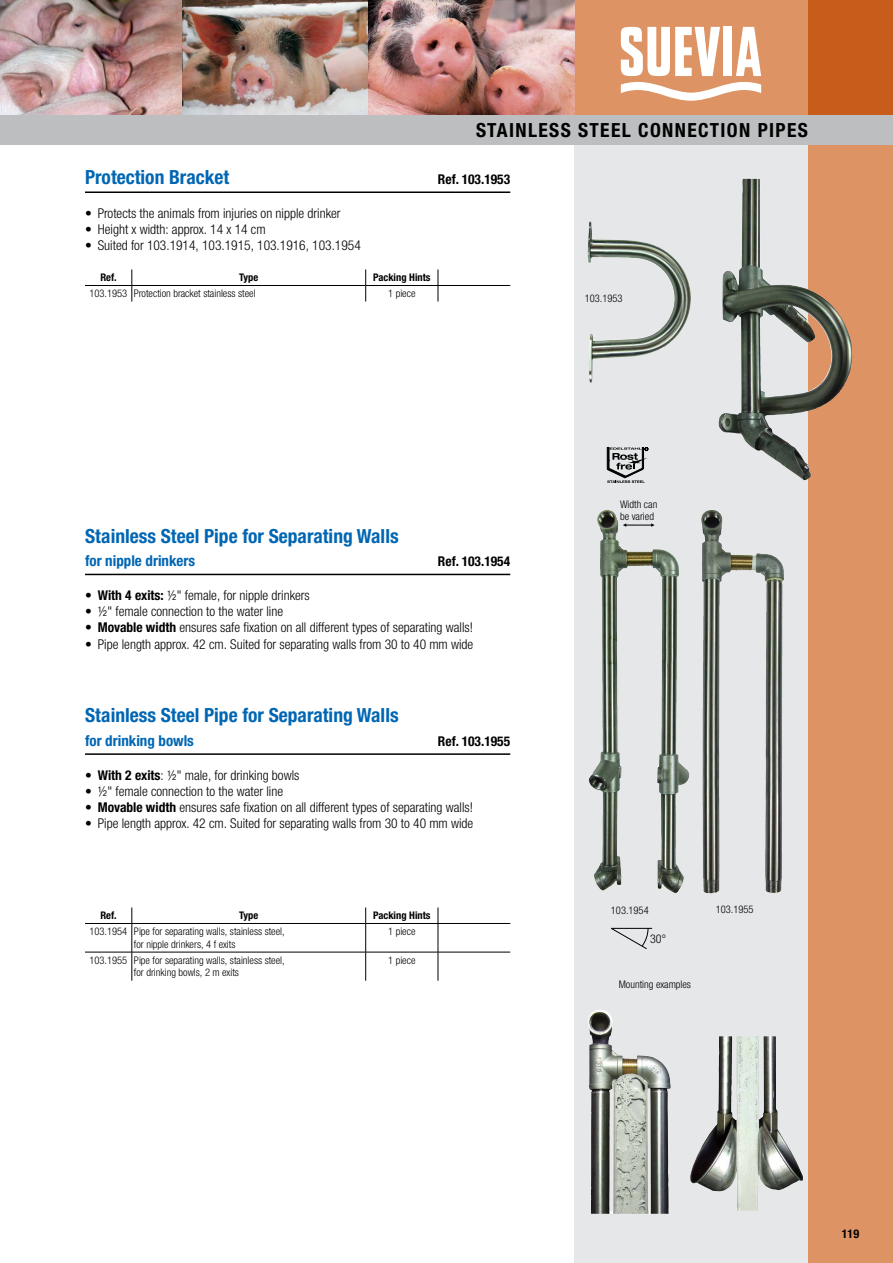
<style>
.page{position:relative;width:893px;height:1263px;background:#fff}
.page>*{position:absolute;margin:0;border:0;box-sizing:border-box;transform-origin:0 0}
.t1{font:700 condensed 19.5px "Helvetica Neue LTW1 G";color:#0066b3}
.t2{font:700 condensed 19.5px "Helvetica Neue LTW1 G";letter-spacing:.07em;color:#000}
.t3{font:700 condensed 15px "Helvetica Neue LTW1 G";color:#0066b3}
.t4{font:300 condensed 13.5px "Helvetica Neue LTW1 G";color:#000}
.t5{font:700 condensed 13.5px "Helvetica Neue LTW1 G";color:#000}
.t6{font:700 condensed 12px "Helvetica Neue LTW1 G";color:#000}
.t7{font:300 condensed 12px "Helvetica Neue LTW1 G";color:#000}
.t8{font:300 condensed 10.5px/12.6px "Helvetica Neue LTW1 G";color:#000;text-align:center}
.t9{font:700 condensed 10.5px "Helvetica Neue LTW1 G";color:#000}
.s1{font-weight:700}
</style>
<div class="page">
<img style="left:0;top:0;width:364px;height:115px">
<div style="left:574px;top:0;width:319px;height:1263px;background:#e6e7e8"></div>
<div style="left:574px;top:0;width:234px;height:115px;background:#dd9364"></div>
<div style="left:808px;top:115px;width:85px;height:1148px;background:#dd9364"></div>
<div style="left:808px;top:0;width:85px;height:115px;background:#c85c1a"></div>
<img style="left:364px;top:0;width:210px;height:115px">
<div style="left:724px;top:27px;width:8px;height:49px;background:#fff"></div>
<svg style="left:736px;top:27px;width:25px;height:49px"></svg>
<svg style="left:621px;top:27px;width:99px;height:49px"></svg>
<svg style="left:621px;top:82px;width:140px;height:19px"></svg>
<div style="left:0;top:115px;width:893px;height:30px;background:#bcbec0"></div>
<img style="left:587px;top:222px;width:87px;height:161px">
<img style="left:719px;top:192px;width:122px;height:289px">
<img style="left:589px;top:510px;width:100px;height:383px">
<img style="left:690px;top:1036px;width:113px;height:175px">
<img style="left:701px;top:510px;width:83px;height:383px">
<img style="left:588px;top:1010px;width:83px;height:204px">
<svg style="left:607px;top:447px;width:41px;height:36px"></svg>
<svg style="left:623px;top:523px;width:32px;height:4px"></svg>
<hr style="left:85px;top:191px;width:425px;height:2px;background:#000">
<hr style="left:85px;top:574px;width:425px;height:1px;background:#000">
<hr style="left:85px;top:753px;width:425px;height:2px;background:#000">
<hr style="left:611px;top:928px;width:41px;height:1px;background:#000">
<svg style="left:611px;top:927px;width:38px;height:22px"></svg>
<hr style="left:85px;top:285px;width:47px;height:1px;background:#000">
<hr style="left:132px;top:285px;width:234px;height:1px;background:#000">
<svg style="left:132px;top:269px;width:1px;height:32px"></svg>
<hr style="left:366px;top:285px;width:72px;height:1px;background:#000">
<svg style="left:365px;top:269px;width:1px;height:32px"></svg>
<hr style="left:438px;top:285px;width:72px;height:1px;background:#000">
<svg style="left:438px;top:269px;width:1px;height:32px"></svg>
<hr style="left:85px;top:923px;width:47px;height:1px;background:#000">
<hr style="left:132px;top:923px;width:234px;height:1px;background:#000">
<hr style="left:366px;top:923px;width:72px;height:1px;background:#000">
<hr style="left:438px;top:923px;width:72px;height:1px;background:#000">
<hr style="left:85px;top:952px;width:47px;height:1px;background:#000">
<hr style="left:132px;top:952px;width:234px;height:1px;background:#000">
<svg style="left:132px;top:907px;width:1px;height:74px"></svg>
<hr style="left:366px;top:952px;width:72px;height:1px;background:#000">
<svg style="left:365px;top:907px;width:1px;height:74px"></svg>
<hr style="left:438px;top:952px;width:72px;height:1px;background:#000">
<svg style="left:438px;top:907px;width:1px;height:74px"></svg>
<h1 class="t2" style="left:476px;top:118px;width:333px">STAINLESS STEEL CONNECTION PIPES</h1>
<h1 class="t1" style="left:85px;top:165px;width:146px">Protection Bracket</h1>
<p class="t5" style="left:438px;top:171px;width:74px">Ref. 103.1953</p>
<p class="t4" style="left:85px;top:205px;width:257px">• Protects the animals from injuries on nipple drinker</p>
<p class="t4" style="left:85px;top:221px;width:182px">• Height x width: approx. 14 x 14 cm</p>
<p class="t4" style="left:85px;top:237px;width:277px">• Suited for 103.1914, 103.1915, 103.1916, 103.1954</p>
<p class="t9" style="left:100px;top:271px;width:18px">Ref.</p>
<p class="t9" style="left:239px;top:271px;width:21px">Type</p>
<p class="t9" style="left:373px;top:271px;width:59px">Packing Hints</p>
<p class="t8" style="left:90px;top:287px;width:168px">103.1953 Protection bracket stainless steel</p>
<p class="t8" style="left:388px;top:287px;width:29px">1 piece</p>
<p class="t8" style="left:585px;top:292px;width:39px">103.1953</p>
<h1 class="t1" style="left:85px;top:524px;width:315px">Stainless Steel Pipe for Separating Walls</h1>
<p class="t3" style="left:85px;top:552px;width:112px">for nipple drinkers</p>
<p class="t5" style="left:438px;top:553px;width:74px">Ref. 103.1954</p>
<p class="t4" style="left:85px;top:587px;width:226px">• <span class="s1">With 4 exits:</span> ½" female, for nipple drinkers</p>
<p class="t4" style="left:85px;top:603px;width:200px">• ½" female connection to the water line</p>
<p class="t4" style="left:85px;top:620px;width:389px">• <span class="s1">Movable width</span> ensures safe fixation on all different types of separating walls!</p>
<p class="t4" style="left:85px;top:636px;width:390px">• Pipe length approx. 42 cm. Suited for separating walls from 30 to 40 mm wide</p>
<h1 class="t1" style="left:85px;top:704px;width:315px">Stainless Steel Pipe for Separating Walls</h1>
<p class="t3" style="left:85px;top:731px;width:110px">for drinking bowls</p>
<p class="t5" style="left:438px;top:733px;width:74px">Ref. 103.1955</p>
<p class="t4" style="left:85px;top:767px;width:216px"><span class="s1">• With 2 exits</span>: ½" male, for drinking bowls</p>
<p class="t4" style="left:85px;top:783px;width:200px">• ½" female connection to the water line</p>
<p class="t4" style="left:85px;top:799px;width:389px">• <span class="s1">Movable width</span> ensures safe fixation on all different types of separating walls!</p>
<p class="t4" style="left:85px;top:815px;width:390px">• Pipe length approx. 42 cm. Suited for separating walls from 30 to 40 mm wide</p>
<p class="t9" style="left:100px;top:909px;width:18px">Ref.</p>
<p class="t9" style="left:239px;top:909px;width:21px">Type</p>
<p class="t9" style="left:373px;top:909px;width:59px">Packing Hints</p>
<p class="t8" style="left:90px;top:925px;width:197px">103.1954 Pipe for separating walls, stainless steel, for nipple drinkers, 4 f exits</p>
<p class="t8" style="left:388px;top:925px;width:29px">1 piece</p>
<p class="t8" style="left:90px;top:954px;width:197px">103.1955 Pipe for separating walls, stainless steel, for drinking bowls, 2 m exits</p>
<p class="t8" style="left:388px;top:954px;width:29px">1 piece</p>
<p class="t8" style="left:620px;top:498px;width:39px;text-align:left">Width can be varied</p>
<p class="t8" style="left:611px;top:904px;width:39px">103.1954</p>
<p class="t7" style="left:650px;top:932px;width:18px">30°</p>
<p class="t8" style="left:619px;top:978px;width:74px">Mounting examples</p>
<p class="t8" style="left:716px;top:903px;width:39px">103.1955</p>
<p class="t6" style="left:842px;top:1226px;width:19px">119</p>
</div>
